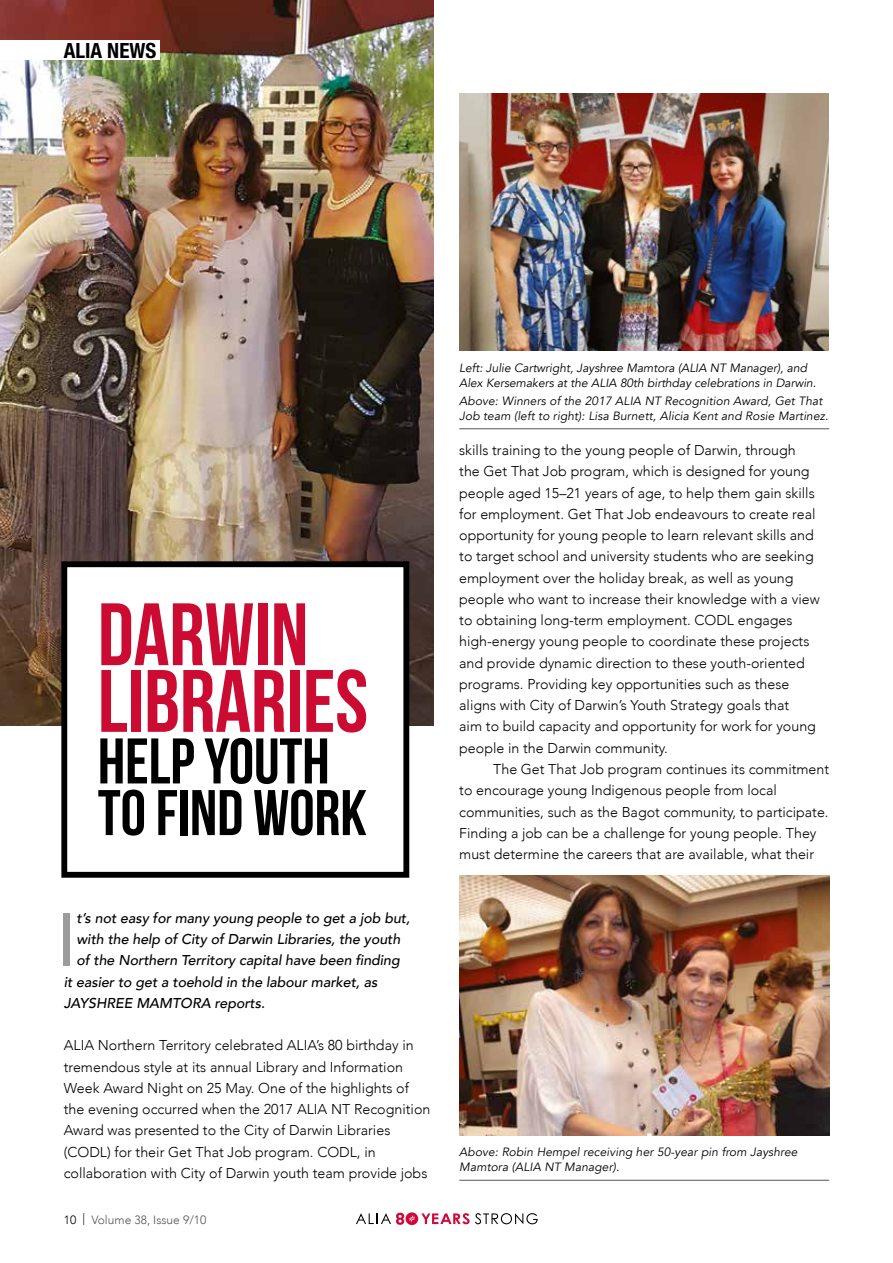
<style>
.page{position:relative;width:893px;height:1263px;background:#fff}
.page>*{position:absolute;margin:0;border:0;box-sizing:border-box;transform-origin:0 0}
.t1{font:88.35px/66.6px "Bebas Neue";color:#cc0b33}
.t2{font:74.25px "Avenir";color:#9c9c9d}
.t3{font:64.35px/51.6px "Bebas Neue";color:#000}
.t4{font:700 condensed 21px "Helvetica Neue LT Std";color:#000}
.t5{font:300 14.25px/21.3px "Avenir";color:#000}
.t6{font:italic 500 14.25px "Avenir";letter-spacing:-.005em;color:#000}
.t7{font:italic 12px/15px "Avenir";letter-spacing:.01em;color:#000}
.t8{font:300 12px "Avenir";color:#565655}
.s1{color:#000}
</style>
<div class="page">
<img style="left:460px;top:876px;width:369px;height:259px">
<hr style="left:459px;top:1180px;width:370px;height:1px;background:#565655">
<img style="left:0;top:0;width:434px;height:725px">
<div style="left:0;top:40px;width:159px;height:20px;background:#fff"></div>
<svg style="left:421px;top:1213px;width:117px;height:11px"></svg>
<svg style="left:405px;top:1212px;width:13px;height:13px"></svg>
<svg style="left:356px;top:1213px;width:59px;height:12px"></svg>
<img style="left:459px;top:94px;width:370px;height:257px">
<hr style="left:459px;top:428px;width:370px;height:1px;background:#565655">
<div style="left:63px;top:566px;width:342px;height:306px;background:#fff"></div>
<div style="left:61px;top:561px;width:348px;height:317px;border:6px solid #000"></div>
<h3 class="t4" style="left:64px;top:37px;width:94px">ALIA NEWS</h3>
<h1 class="t1" style="left:98px;top:600px;width:272px">DARWIN<br>LIBRARIES</h1>
<h3 class="t3" style="left:98px;top:735px;width:271px">HELP YOUTH<br>TO FIND WORK</h3>
<h2 class="t2" style="left:57px;top:880px;width:21px">I</h2>
<p class="t6" style="left:77px;top:909px;width:335px">t’s not easy for many young people to get a job but,</p>
<p class="t6" style="left:77px;top:930px;width:325px">with the help of City of Darwin Libraries, the youth</p>
<p class="t6" style="left:77px;top:952px;width:325px">of the Northern Territory capital have been finding</p>
<p class="t6" style="left:64px;top:973px;width:315px">it easier to get a toehold in the labour market, as</p>
<p class="t6" style="left:64px;top:994px;width:203px">JAYSHREE MAMTORA reports.</p>
<p class="t5" style="left:64px;top:1035px;width:368px">ALIA Northern Territory celebrated ALIA’s 80 birthday in tremendous style at its annual Library and Information Week Award Night on 25 May. One of the highlights of the evening occurred when the 2017 ALIA NT Recognition Award was presented to the City of Darwin Libraries (CODL) for their Get That Job program. CODL, in collaboration with City of Darwin youth team provide jobs</p>
<p class="t8" style="left:64px;top:1213px;width:144px"><span class="s1">10 |</span> Volume 38, Issue 9/10</p>
<p class="t7" style="left:459px;top:361px;width:358px">Left: Julie Cartwright, Jayshree Mamtora (ALIA NT Manager), and<br>Alex Kersemakers at the ALIA 80th birthday celebrations in Darwin.</p>
<p class="t7" style="left:459px;top:394px;width:371px">Above: Winners of the 2017 ALIA NT Recognition Award, Get That<br>Job team (left to right): Lisa Burnett, Alicia Kent and Rosie Martinez.</p>
<p class="t5" style="left:459px;top:439px;width:362px">skills training to the young people of Darwin, through the Get That Job program, which is designed for young people aged 15–21 years of age, to help them gain skills for employment. Get That Job endeavours to create real opportunity for young people to learn relevant skills and to target school and university students who are seeking employment over the holiday break, as well as young people who want to increase their knowledge with a view to obtaining long-term employment. CODL engages high-energy young people to coordinate these projects and provide dynamic direction to these youth-oriented programs. Providing key opportunities such as these aligns with City of Darwin’s Youth Strategy goals that<br>aim to build capacity and opportunity for work for young people in the Darwin community.</p>
<p class="t5" style="left:459px;top:758px;width:371px;text-indent:34px">The Get That Job program continues its commitment to encourage young Indigenous people from local communities, such as the Bagot community, to participate.<br>Finding a job can be a challenge for young people. They must determine the careers that are available, what their</p>
<p class="t7" style="left:459px;top:1145px;width:340px">Above: Robin Hempel receiving her 50-year pin from Jayshree<br>Mamtora (ALIA NT Manager).</p>
</div>
